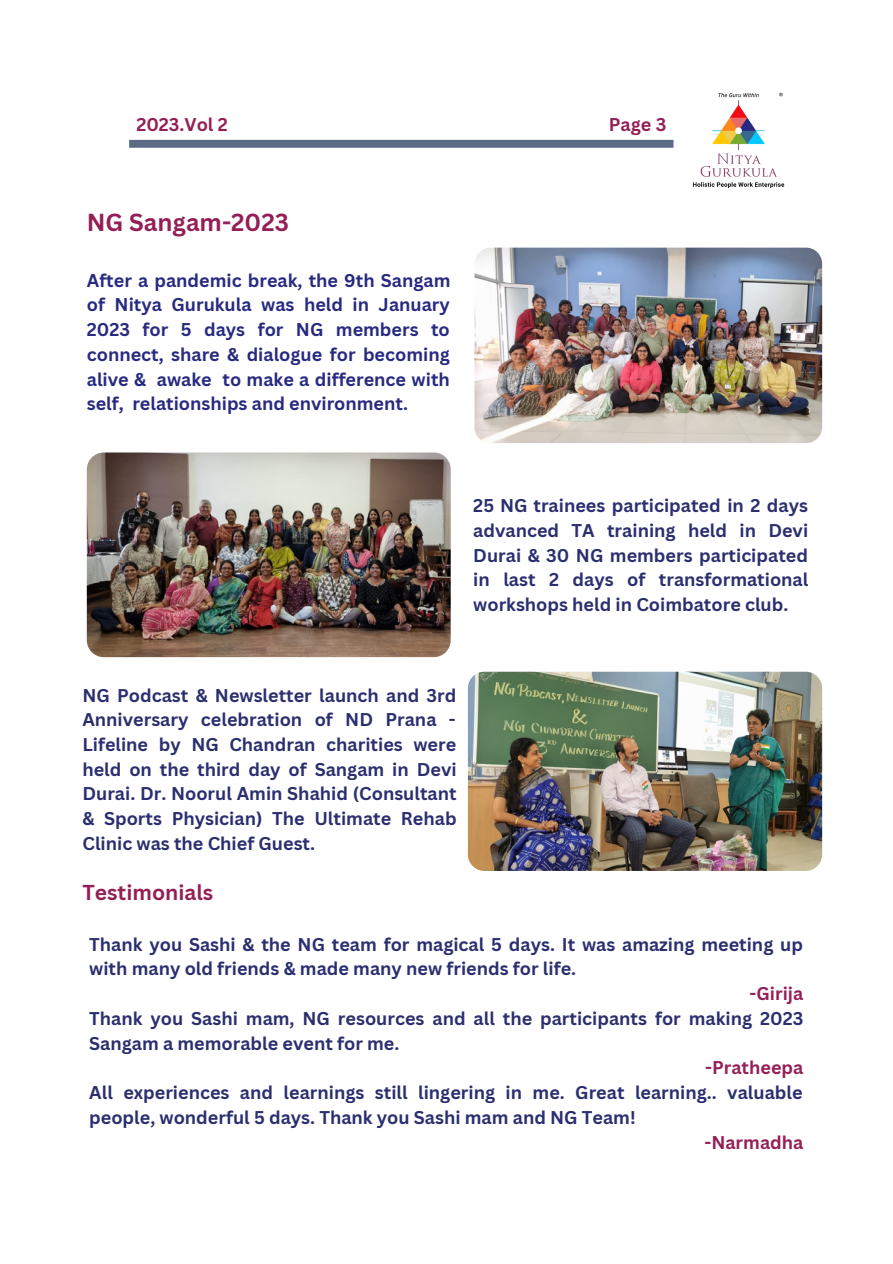
<style>
.page{position:relative;width:893px;height:1264px;background:#fff}
.page>*{position:absolute;margin:0;border:0;box-sizing:border-box;transform-origin:0 0}
.t1{font:700 24px "Canva Sans";color:#941f56}
.t2{font:700 21px "Canva Sans";color:#941f56}
.t3{font:700 18px/24.8px "Canva Sans";color:#2c2f6f}
.t4{font:700 18px/24.8px "Canva Sans";color:#272a80;text-align:justify}
.t5{font:700 18px "Canva Sans";color:#941f56}
</style>
<div class="page">
<img style="left:692px;top:92px;width:93px;height:96px">
<div style="left:129px;top:140px;width:544px;height:8px;background:#5b6a85"></div>
<img style="left:474px;top:248px;width:348px;height:195px;border-radius:16px">
<img style="left:468px;top:671px;width:354px;height:200px;border-radius:16px">
<img style="left:87px;top:452px;width:363px;height:205px;border-radius:17px">
<p class="t5" style="left:136px;top:112px;width:93px">2023.Vol 2</p>
<p class="t5" style="left:609px;top:112px;width:59px">Page 3</p>
<p class="t1" style="left:87px;top:206px;width:203px">NG Sangam-2023</p>
<p class="t4" style="left:87px;top:267px;width:365px">After a pandemic break, the 9th Sangam of Nitya Gurukula was held in January 2023 for 5 days for NG members to connect, share &amp; dialogue for becoming alive &amp; awake to make a difference with self, relationships and environment.</p>
<p class="t3" style="left:473px;top:493px;width:336px;text-align:justify">25 NG trainees participated in 2 days advanced TA training held in Devi Durai &amp; 30 NG members participated in last 2 days of transformational workshops held in Coimbatore club.</p>
<p class="t3" style="left:82px;top:682px;width:376px;text-align:justify">NG Podcast &amp; Newsletter launch and 3rd Anniversary celebration of ND Prana - Lifeline by NG Chandran charities were held on the third day of Sangam in Devi Durai. Dr. Noorul Amin Shahid (Consultant &amp; Sports Physician) The Ultimate Rehab Clinic was the Chief Guest.</p>
<p class="t2" style="left:82px;top:877px;width:132px">Testimonials</p>
<p class="t3" style="left:89px;top:931px;width:715px">Thank you Sashi &amp; the NG team for magical 5 days. It was amazing meeting up with many old friends &amp; made many new friends for life.</p>
<p class="t5" style="left:749px;top:981px;width:55px">-Girija</p>
<p class="t3" style="left:89px;top:1005px;width:715px">Thank you Sashi mam, NG resources and all the participants for making 2023<br>Sangam a memorable event for me.</p>
<p class="t5" style="left:705px;top:1055px;width:100px">-Pratheepa</p>
<p class="t3" style="left:89px;top:1079px;width:714px">All experiences and learnings still lingering in me. Great learning.. valuable people, wonderful 5 days. Thank you Sashi mam and NG Team!</p>
<p class="t5" style="left:704px;top:1129px;width:100px">-Narmadha</p>
</div>
